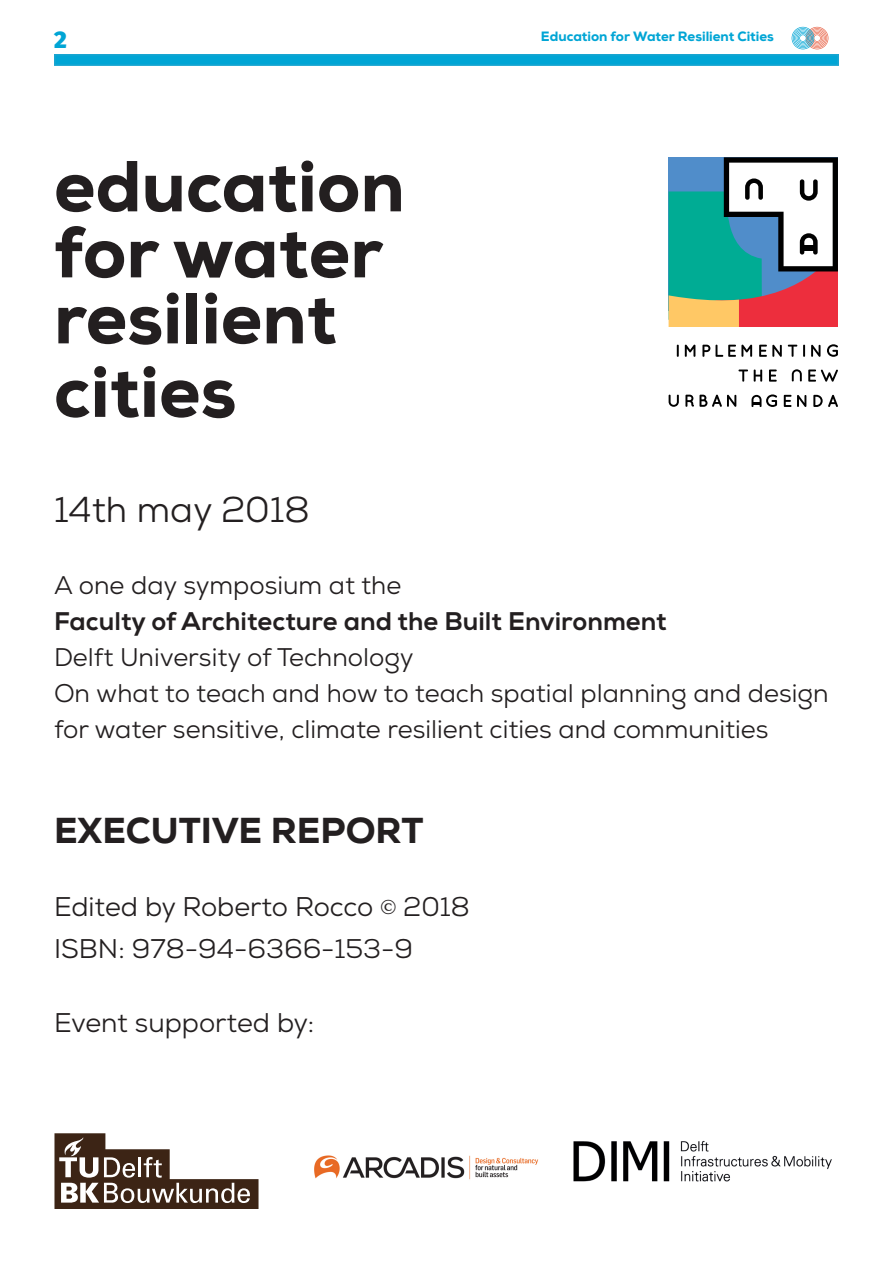
<style>
.page{position:relative;width:893px;height:1263px;background:#fff}
.page>*{position:absolute;margin:0;border:0;box-sizing:border-box;transform-origin:0 0}
.t1{font:800 72px "Nexa";color:#231f20}
.t2{font:800 36px "Nexa";color:#231f20}
.t3{font:36px "Nexa";color:#231f20}
.t4{font:27px "Nexa";color:#231f20}
.t5{font:25.5px/36px "Nexa";color:#231f20}
.t6{font:800 25.5px "Nexa";color:#231f20}
.t7{font:800 24px "Fira Sans";color:#00a5d5}
.t8{font:800 13.5px "Nexa";color:#00a5d5}
.s1{font-family:"Crimson Text"}
</style>
<div class="page">
<div style="left:54px;top:54px;width:785px;height:12px;background:#00a5d5;border:2px solid #1aa5d1"></div>
<svg style="left:792px;top:27px;width:36px;height:22px"></svg>
<svg style="left:738px;top:369px;width:10px;height:13px"></svg>
<svg style="left:754px;top:369px;width:8px;height:13px"></svg>
<svg style="left:769px;top:369px;width:8px;height:13px"></svg>
<svg style="left:808px;top:369px;width:30px;height:13px"></svg>
<svg style="left:792px;top:369px;width:10px;height:12px"></svg>
<svg style="left:669px;top:395px;width:10px;height:12px"></svg>
<svg style="left:685px;top:395px;width:51px;height:12px"></svg>
<svg style="left:784px;top:395px;width:7px;height:12px"></svg>
<svg style="left:797px;top:395px;width:9px;height:12px"></svg>
<svg style="left:813px;top:395px;width:25px;height:12px"></svg>
<svg style="left:751px;top:394px;width:26px;height:13px"></svg>
<svg style="left:677px;top:345px;width:2px;height:12px"></svg>
<svg style="left:685px;top:345px;width:10px;height:12px"></svg>
<svg style="left:702px;top:345px;width:50px;height:12px"></svg>
<svg style="left:759px;top:345px;width:23px;height:12px"></svg>
<svg style="left:788px;top:345px;width:9px;height:12px"></svg>
<svg style="left:803px;top:345px;width:2px;height:12px"></svg>
<svg style="left:811px;top:345px;width:9px;height:12px"></svg>
<svg style="left:827px;top:344px;width:11px;height:13px"></svg>
<svg style="left:669px;top:157px;width:169px;height:169px"></svg>
<div style="left:803px;top:245px;width:12px;height:5px;background:#010101"></div>
<svg style="left:54px;top:1133px;width:205px;height:76px"></svg>
<img style="left:573px;top:1140px;width:259px;height:42px">
<img style="left:314px;top:1155px;width:225px;height:25px">
<p class="t7" style="left:54px;top:18px;width:14px">2</p>
<p class="t8" style="left:541px;top:28px;width:235px">Education for Water Resilient Cities</p>
<p class="t1" style="left:54px;top:140px;width:352px">education</p>
<p class="t1" style="left:54px;top:206px;width:330px">for water</p>
<p class="t1" style="left:54px;top:272px;width:284px">resilient</p>
<p class="t1" style="left:54px;top:346px;width:184px">cities</p>
<p class="t3" style="left:54px;top:487px;width:257px">14th may 2018</p>
<p class="t5" style="left:54px;top:567px;width:349px">A one day symposium at the</p>
<p class="t6" style="left:54px;top:605px;width:614px">Faculty of Architecture and the Built Environment</p>
<p class="t5" style="left:54px;top:639px;width:361px">Delft University of Technology</p>
<p class="t5" style="left:54px;top:675px;width:776px">On what to teach and how to teach spatial planning and design for water sensitive, climate resilient cities and communities</p>
<p class="t2" style="left:54px;top:807px;width:371px">EXECUTIVE REPORT</p>
<p class="t4" style="left:54px;top:890px;width:417px">Edited by Roberto Rocco <span class="s1">©</span> 2018</p>
<p class="t4" style="left:54px;top:932px;width:361px">ISBN: 978-94-6366-153-9</p>
<p class="t4" style="left:54px;top:1005px;width:262px">Event supported by:</p>
</div>
